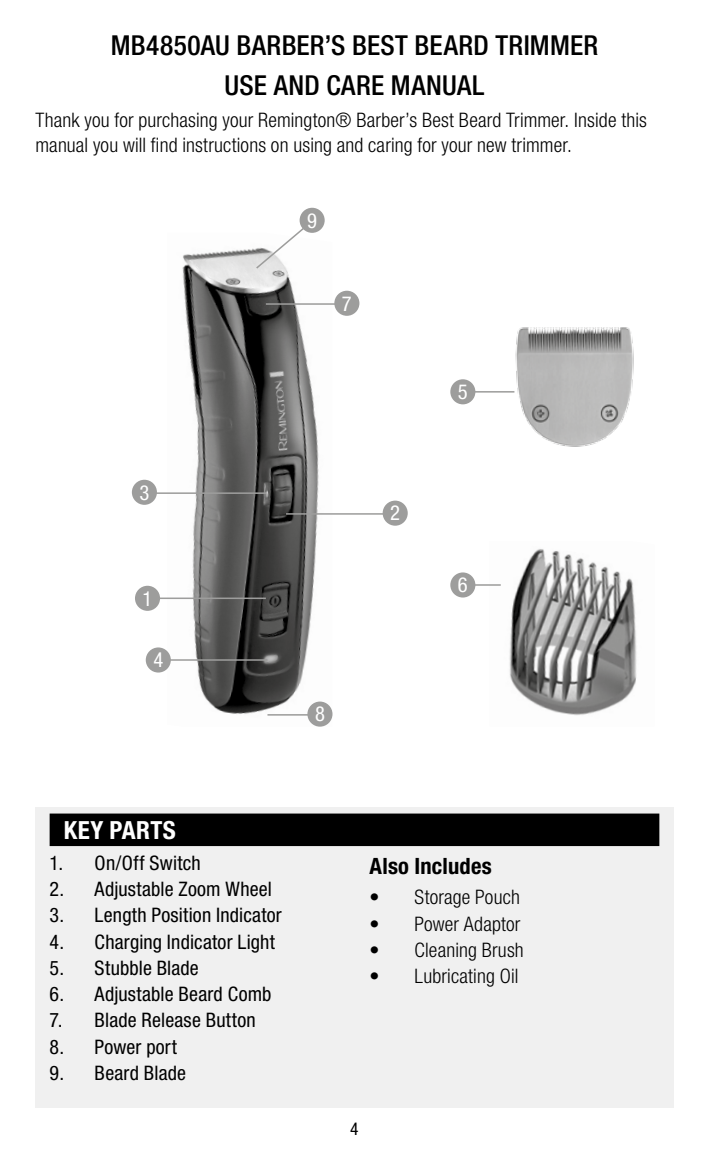
<style>
.page{position:relative;width:709px;height:1170px;background:#fff}
.page>*{position:absolute;margin:0;border:0;box-sizing:border-box;transform-origin:0 0}
.t1{font:500 condensed 27.5px/39.5px "Helvetica Neue LT Std";letter-spacing:.01em;color:#000;text-align:center}
.t2{font:700 condensed 25px "Helvetica Neue LT Std";letter-spacing:.015em;color:#fff}
.t3{font:700 condensed 22.5px "Helvetica Neue LT Std";letter-spacing:.01em;color:#000}
.t4{font:condensed 20.75px "Helvetica Neue LT Std";color:#fff}
.t5{font:300 condensed 20px/25px "Helvetica Neue LT Std";letter-spacing:.01em;color:#000}
.t6{font:condensed 20px "Helvetica Neue LT Std";letter-spacing:.01em;color:#000}
.t7{font:condensed 17.5px "Helvetica Neue LT Std";color:#000}
</style>
<div class="page">
<img style="left:167px;top:248px;width:165px;height:478px">
<img style="left:489px;top:549px;width:148px;height:167px">
<img style="left:508px;top:327px;width:126px;height:120px">
<div style="left:35px;top:806px;width:638px;height:301px;background:#f0f0f0"></div>
<div style="left:50px;top:813px;width:609px;height:33px;background:#000"></div>
<hr style="left:286px;top:513px;width:109px;height:1px;background:#9d9d9c">
<hr style="left:266px;top:303px;width:81px;height:2px;background:#9d9d9c">
<svg style="left:254px;top:229px;width:60px;height:41px"></svg>
<hr style="left:267px;top:714px;width:53px;height:1px;background:#9d9d9c">
<hr style="left:158px;top:659px;width:109px;height:1px;background:#9d9d9c">
<hr style="left:463px;top:391px;width:51px;height:1px;background:#9d9d9c">
<hr style="left:463px;top:584px;width:38px;height:1px;background:#9d9d9c">
<hr style="left:149px;top:492px;width:117px;height:2px;background:#9d9d9c">
<hr style="left:157px;top:597px;width:109px;height:2px;background:#9d9d9c">
<div style="left:135px;top:585px;width:25px;height:25px;background:#9d9d9c;border-radius:50%"></div>
<div style="left:382px;top:500px;width:26px;height:25px;background:#9d9d9c;border-radius:50%"></div>
<div style="left:334px;top:291px;width:25px;height:25px;background:#9d9d9c;border-radius:50%"></div>
<div style="left:299px;top:208px;width:26px;height:25px;background:#9d9d9c;border-radius:50%"></div>
<div style="left:307px;top:701px;width:25px;height:25px;background:#9d9d9c;border-radius:50%"></div>
<div style="left:132px;top:479px;width:25px;height:26px;background:#9d9d9c;border-radius:50%"></div>
<div style="left:146px;top:647px;width:25px;height:25px;background:#9d9d9c;border-radius:50%"></div>
<div style="left:450px;top:379px;width:25px;height:25px;background:#9d9d9c;border-radius:50%"></div>
<div style="left:450px;top:572px;width:25px;height:25px;background:#9d9d9c;border-radius:50%"></div>
<h1 class="t1" style="left:111px;top:25px;width:489px">MB4850AU BARBER’S BEST BEARD TRIMMER<br>USE AND CARE MANUAL</h1>
<p class="t5" style="left:35px;top:107px;width:613px">Thank you for purchasing your Remington® Barber’s Best Beard Trimmer. Inside this manual you will find instructions on using and caring for your new trimmer.</p>
<p class="t4" style="left:139px;top:480px;width:11px">3</p>
<p class="t4" style="left:142px;top:586px;width:11px">1</p>
<p class="t4" style="left:153px;top:648px;width:11px">4</p>
<p class="t4" style="left:307px;top:208px;width:11px">9</p>
<p class="t4" style="left:342px;top:291px;width:11px">7</p>
<p class="t4" style="left:390px;top:501px;width:11px">2</p>
<p class="t4" style="left:315px;top:702px;width:11px">8</p>
<p class="t4" style="left:458px;top:380px;width:11px">5</p>
<p class="t4" style="left:458px;top:573px;width:11px">6</p>
<p class="t2" style="left:64px;top:814px;width:113px">KEY PARTS</p>
<p class="t6" style="left:50px;top:851px;width:153px">1. On/Off Switch</p>
<p class="t6" style="left:50px;top:877px;width:224px">2. Adjustable Zoom Wheel</p>
<p class="t6" style="left:50px;top:903px;width:234px">3. Length Position Indicator</p>
<p class="t6" style="left:50px;top:929px;width:227px">4. Charging Indicator Light</p>
<p class="t6" style="left:50px;top:956px;width:151px">5. Stubble Blade</p>
<p class="t6" style="left:50px;top:982px;width:223px">6. Adjustable Beard Comb</p>
<p class="t6" style="left:50px;top:1008px;width:208px">7. Blade Release Button</p>
<p class="t6" style="left:50px;top:1034px;width:129px">8. Power port</p>
<p class="t6" style="left:50px;top:1061px;width:138px">9. Beard Blade</p>
<p class="t3" style="left:369px;top:851px;width:124px">Also Includes</p>
<p class="t5" style="left:369px;top:884px;width:152px">• Storage Pouch</p>
<p class="t5" style="left:369px;top:910px;width:152px">• Power Adaptor</p>
<p class="t5" style="left:369px;top:937px;width:156px">• Cleaning Brush</p>
<p class="t5" style="left:369px;top:963px;width:150px">• Lubricating Oil</p>
<p class="t7" style="left:350px;top:1118px;width:10px">4</p>
</div>
